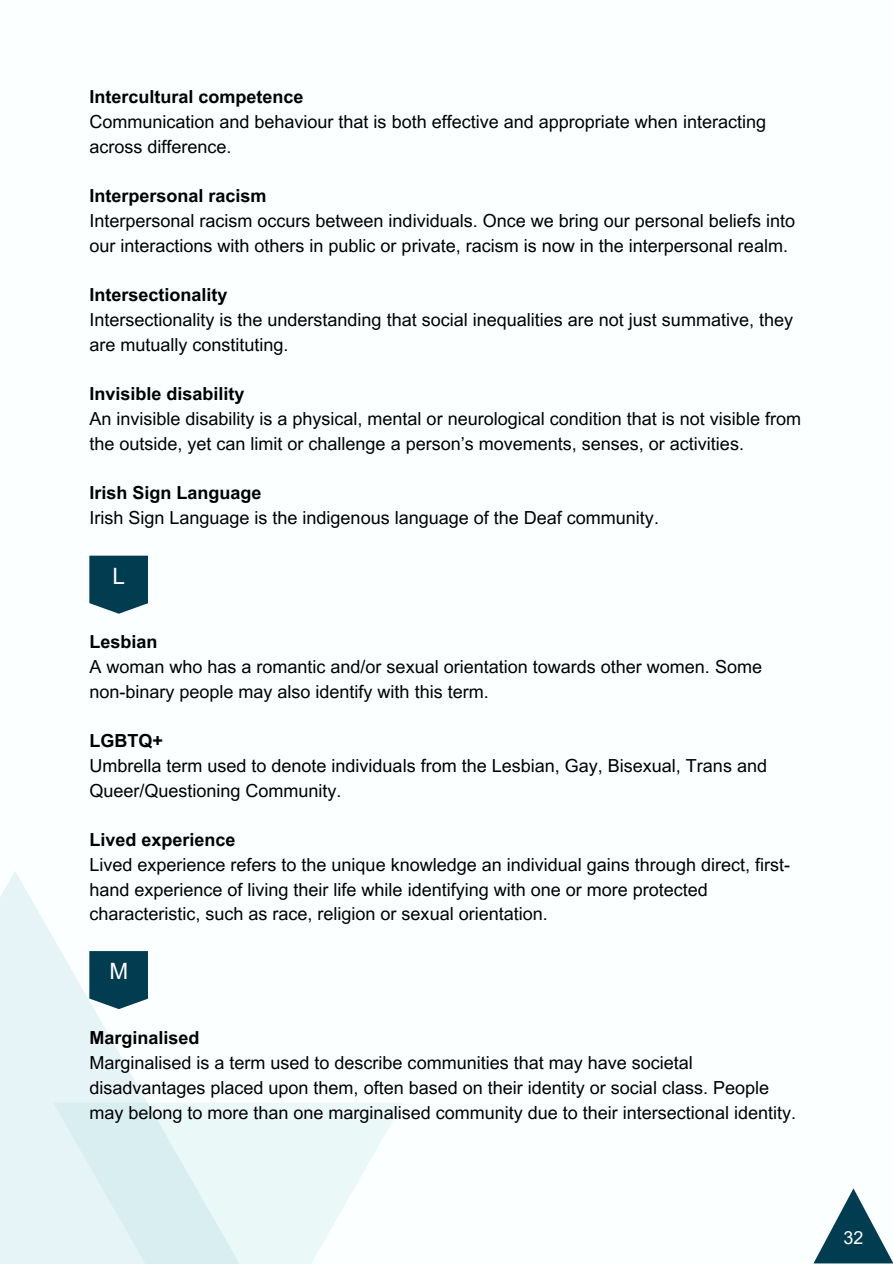
<style>
.page{position:relative;width:893px;height:1264px;background:#fff}
.page>*{position:absolute;margin:0;border:0;box-sizing:border-box;transform-origin:0 0}
.t1{font:22.5px "Arial MT Pro";color:#fff}
.t2{font:18px/24.8px "Arial MT Pro";color:#000}
.t3{font:700 18px "Arial MT Pro";color:#000}
.t4{font:18px "Arial MT Pro";color:#fbffff}
</style>
<div class="page">
<div style="left:0;top:0;width:892px;height:1263px;background:#fbffff"></div>
<div style="left:0;top:870px;width:280px;height:393px;background:linear-gradient(to right,#e9f5f8,#fff)"></div>
<div style="left:53px;top:1102px;width:350px;height:161px;background:linear-gradient(to right,#daeef2,#f5fdfc)"></div>
<svg style="left:89px;top:555px;width:59px;height:58px;background:#184e61"></svg>
<svg style="left:89px;top:951px;width:59px;height:58px;background:#184e61"></svg>
<svg style="left:813px;top:1188px;width:79px;height:75px"></svg>
<p class="t3" style="left:89px;top:90px;width:216px">Intercultural competence</p>
<p class="t2" style="left:89px;top:112px;width:678px">Communication and behaviour that is both effective and appropriate when interacting across difference.</p>
<p class="t3" style="left:89px;top:189px;width:179px">Interpersonal racism</p>
<p class="t2" style="left:89px;top:211px;width:707px">Interpersonal racism occurs between individuals. Once we bring our personal beliefs into our interactions with others in public or private, racism is now in the interpersonal realm.</p>
<p class="t3" style="left:89px;top:288px;width:140px">Intersectionality</p>
<p class="t2" style="left:89px;top:310px;width:705px">Intersectionality is the understanding that social inequalities are not just summative, they are mutually constituting.</p>
<p class="t3" style="left:89px;top:387px;width:157px">Invisible disability</p>
<p class="t2" style="left:89px;top:409px;width:713px">An invisible disability is a physical, mental or neurological condition that is not visible from the outside, yet can limit or challenge a person’s movements, senses, or activities.</p>
<p class="t3" style="left:89px;top:486px;width:174px">Irish Sign Language</p>
<p class="t2" style="left:89px;top:508px;width:571px">Irish Sign Language is the indigenous language of the Deaf community.</p>
<p class="t1" style="left:113px;top:567px;width:14px">L</p>
<p class="t3" style="left:89px;top:635px;width:70px">Lesbian</p>
<p class="t2" style="left:89px;top:656px;width:674px">A woman who has a romantic and/or sexual orientation towards other women. Some non-binary people may also identify with this term.</p>
<p class="t3" style="left:89px;top:734px;width:75px">LGBTQ+</p>
<p class="t2" style="left:89px;top:755px;width:679px">Umbrella term used to denote individuals from the Lesbian, Gay, Bisexual, Trans and<br>Queer/Questioning Community.</p>
<p class="t3" style="left:89px;top:833px;width:148px">Lived experience</p>
<p class="t2" style="left:89px;top:854px;width:702px">Lived experience refers to the unique knowledge an individual gains through direct, first&shy;hand experience of living their life while identifying with one or more protected characteristic, such as race, religion or sexual orientation.</p>
<p class="t1" style="left:109px;top:962px;width:20px">M</p>
<p class="t3" style="left:89px;top:1031px;width:112px">Marginalised</p>
<p class="t2" style="left:89px;top:1052px;width:708px">Marginalised is a term used to describe communities that may have societal disadvantages placed upon them, often based on their identity or social class. People may belong to more than one marginalised community due to their intersectional identity.</p>
<p class="t4" style="left:843px;top:1230px;width:22px">32</p>
</div>
